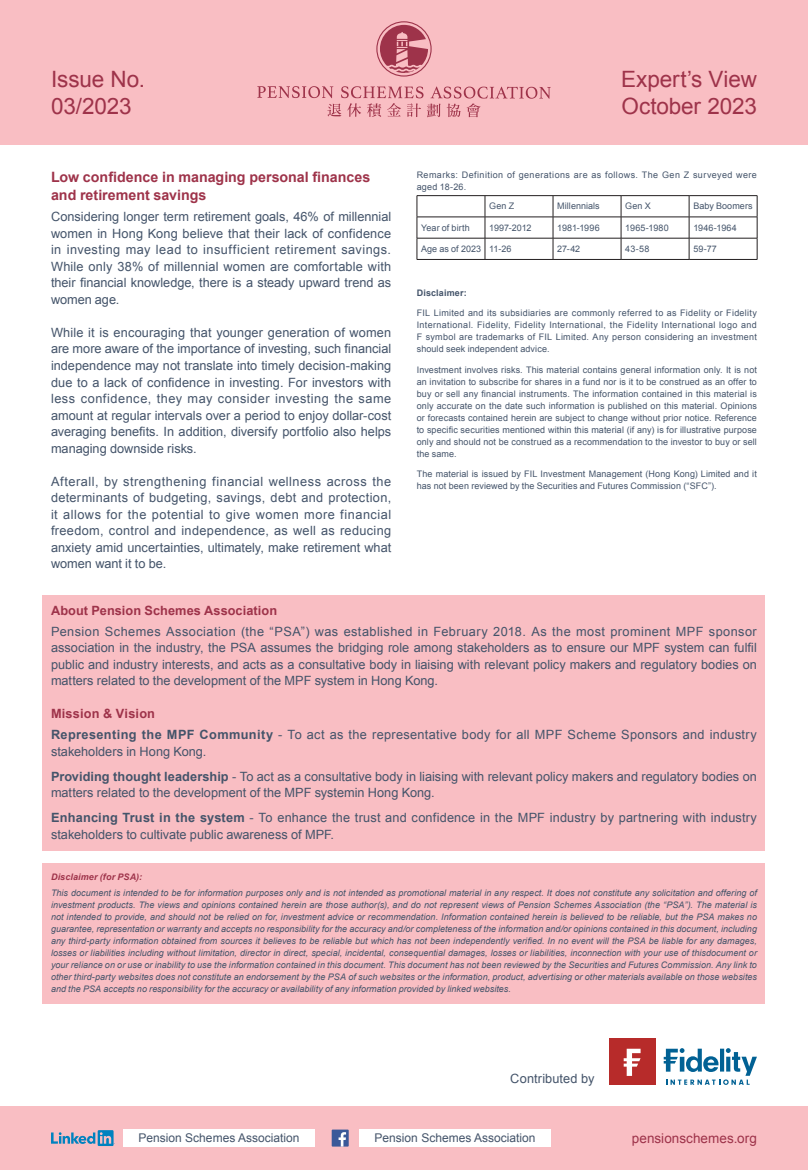
<style>
.page{position:relative;width:808px;height:1170px;background:#fff}
.page>*{position:absolute;margin:0;border:0;box-sizing:border-box;transform-origin:0 0}
.t1{font:22.5px/27px "Arial";letter-spacing:-.005em;color:#9e334a}
.Sub_Head_EN{font:700 14.25px/18px "Arial";color:#9e334a}
.t2{font:13.5px "Arial";letter-spacing:.005em;color:#9e334a}
.Text_EN{font:12.75px/16.5px "Arial";color:#44546a;text-align:justify}
.Text_EN-2{font:12.75px/16.5px "Arial";letter-spacing:.025em;color:#44546a}
.Sub_Head_EN-2{font:700 12.75px "Arial";letter-spacing:.005em;color:#9e334a}
.t3{font:12px "Arial";color:#44546a}
.Text_EN-3{font:italic 9px/12px "Arial";letter-spacing:.005em;color:#44546a;text-align:justify}
.Text_EN-4{font:9px/12px "Arial";letter-spacing:.015em;color:#44546a;text-align:justify}
.Text_EN-5{font:9px/12px "Arial";letter-spacing:.045em;color:#44546a}
.Text_EN-6{font:italic 700 9px "Arial";letter-spacing:.01em;color:#9e334a}
.Text_EN-7{font:700 9px "Arial";letter-spacing:.015em;color:#44546a}
.Text_EN-8{font:9px "Arial";letter-spacing:-.01em;color:#44546a}
.s1{font-weight:700}
</style>
<div class="page">
<div style="left:0;top:1106px;width:808px;height:63px;background:#f9bec3"></div>
<div style="left:0;top:0;width:808px;height:145px;background:#f9bec3"></div>
<div style="left:43px;top:595px;width:722px;height:255px;background:#f9bec3"></div>
<div style="left:43px;top:863px;width:722px;height:140px;background:#f9bec3"></div>
<svg style="left:257px;top:86px;width:294px;height:31px"></svg>
<svg style="left:376px;top:21px;width:56px;height:56px"></svg>
<svg style="left:51px;top:1130px;width:64px;height:15px"></svg>
<div style="left:123px;top:1129px;width:192px;height:17px;background:#fff"></div>
<div style="left:359px;top:1129px;width:192px;height:17px;background:#fff"></div>
<div style="left:332px;top:1129px;width:17px;height:17px;background:#3b5999"></div>
<svg style="left:339px;top:1132px;width:7px;height:14px"></svg>
<div style="left:609px;top:1037px;width:46px;height:47px;background:#b72b2a"></div>
<svg style="left:624px;top:1048px;width:16px;height:27px"></svg>
<svg style="left:664px;top:1048px;width:93px;height:36px"></svg>
<hr style="left:417px;top:195px;width:68px;height:1px;background:#231f20">
<hr style="left:485px;top:195px;width:68px;height:1px;background:#231f20">
<hr style="left:553px;top:195px;width:68px;height:1px;background:#231f20">
<hr style="left:621px;top:195px;width:68px;height:1px;background:#231f20">
<hr style="left:689px;top:195px;width:68px;height:1px;background:#231f20">
<hr style="left:417px;top:217px;width:68px;height:1px;background:#231f20">
<hr style="left:485px;top:217px;width:68px;height:1px;background:#231f20">
<hr style="left:553px;top:217px;width:68px;height:1px;background:#231f20">
<hr style="left:621px;top:217px;width:68px;height:1px;background:#231f20">
<hr style="left:689px;top:217px;width:68px;height:1px;background:#231f20">
<hr style="left:417px;top:238px;width:68px;height:1px;background:#231f20">
<svg style="left:417px;top:196px;width:1px;height:63px"></svg>
<hr style="left:485px;top:238px;width:68px;height:1px;background:#231f20">
<svg style="left:485px;top:196px;width:1px;height:63px"></svg>
<hr style="left:553px;top:238px;width:68px;height:1px;background:#231f20">
<svg style="left:553px;top:196px;width:1px;height:63px"></svg>
<hr style="left:621px;top:238px;width:68px;height:1px;background:#231f20">
<svg style="left:621px;top:196px;width:1px;height:63px"></svg>
<hr style="left:689px;top:238px;width:68px;height:1px;background:#231f20">
<svg style="left:689px;top:196px;width:1px;height:63px"></svg>
<svg style="left:757px;top:196px;width:1px;height:63px"></svg>
<hr style="left:417px;top:259px;width:68px;height:1px;background:#231f20">
<hr style="left:485px;top:259px;width:68px;height:1px;background:#231f20">
<hr style="left:553px;top:259px;width:68px;height:1px;background:#231f20">
<hr style="left:621px;top:259px;width:68px;height:1px;background:#231f20">
<hr style="left:689px;top:259px;width:68px;height:1px;background:#231f20">
<p class="t1" style="left:51px;top:66px;width:95px">Issue No.<br>03/2023</p>
<p class="t1" style="left:621px;top:66px;width:137px">Expert’s View<br>October 2023</p>
<p class="Sub_Head_EN" style="left:51px;top:169px;width:321px">Low confidence in managing personal finances and retirement savings</p>
<p class="Text_EN" style="left:51px;top:209px;width:342px">Considering longer term retirement goals, 46% of millennial women in Hong Kong believe that their lack of confidence in investing may lead to insufficient retirement savings.<br>While only 38% of millennial women are comfortable with their financial knowledge, there is a steady upward trend as women age.</p>
<p class="Text_EN" style="left:51px;top:324px;width:342px">While it is encouraging that younger generation of women are more aware of the importance of investing, such financial independence may not translate into timely decision-making due to a lack of confidence in investing. For investors with less confidence, they may consider investing the same amount at regular intervals over a period to enjoy dollar-cost averaging benefits. In addition, diversify portfolio also helps managing downside risks.</p>
<p class="Text_EN" style="left:51px;top:473px;width:342px">Afterall, by strengthening financial wellness across the determinants of budgeting, savings, debt and protection, it allows for the potential to give women more financial freedom, control and independence, as well as reducing anxiety amid uncertainties, ultimately, make retirement what women want it to be.</p>
<p class="Text_EN-5" style="left:417px;top:169px;width:342px">Remarks: Definition of generations are as follows. The Gen Z surveyed were aged 18-26.</p>
<p class="Text_EN-4" style="left:489px;top:200px;width:26px">Gen Z</p>
<p class="Text_EN-4" style="left:557px;top:200px;width:44px">Millennials</p>
<p class="Text_EN-4" style="left:625px;top:200px;width:27px">Gen X</p>
<p class="Text_EN-4" style="left:693px;top:200px;width:61px">Baby Boomers</p>
<p class="Text_EN-4" style="left:421px;top:222px;width:50px">Year of birth</p>
<p class="Text_EN-8" style="left:489px;top:222px;width:44px">1997-2012</p>
<p class="Text_EN-4" style="left:557px;top:222px;width:44px">1981-1996</p>
<p class="Text_EN-4" style="left:625px;top:222px;width:45px">1965-1980</p>
<p class="Text_EN-4" style="left:693px;top:222px;width:45px">1946-1964</p>
<p class="Text_EN-4" style="left:421px;top:243px;width:62px">Age as of 2023</p>
<p class="Text_EN-4" style="left:489px;top:243px;width:24px">11-26</p>
<p class="Text_EN-4" style="left:557px;top:243px;width:24px">27-42</p>
<p class="Text_EN-4" style="left:625px;top:243px;width:26px">43-58</p>
<p class="Text_EN-4" style="left:693px;top:243px;width:25px">59-77</p>
<p class="Text_EN-7" style="left:417px;top:286px;width:51px">Disclaimer:</p>
<p class="Text_EN-4" style="left:417px;top:307px;width:342px">FIL Limited and its subsidiaries are commonly referred to as Fidelity or Fidelity International. Fidelity, Fidelity International, the Fidelity International logo and F symbol are trademarks of FIL Limited. Any person considering an investment should seek independent advice.</p>
<p class="Text_EN-4" style="left:417px;top:363px;width:342px">Investment involves risks. This material contains general information only. It is not an invitation to subscribe for shares in a fund nor is it to be construed as an offer to buy or sell any financial instruments. The information contained in this material is only accurate on the date such information is published on this material. Opinions or forecasts contained herein are subject to change without prior notice. Reference to specific securities mentioned within this material (if any) is for illustrative purpose only and should not be construed as a recommendation to the investor to buy or sell the same.</p>
<p class="Text_EN-4" style="left:417px;top:468px;width:342px">The material is issued by FIL Investment Management (Hong Kong) Limited and it has not been reviewed by the Securities and Futures Commission (“SFC”).</p>
<p class="Sub_Head_EN-2" style="left:51px;top:602px;width:228px">About Pension Schemes Association</p>
<p class="Text_EN" style="left:51px;top:623px;width:707px">Pension Schemes Association (the “PSA”) was established in February 2018. As the most prominent MPF sponsor association in the industry, the PSA assumes the bridging role among stakeholders as to ensure our MPF system can fulfil public and industry interests, and acts as a consultative body in liaising with relevant policy makers and regulatory bodies on matters related to the development of the MPF system in Hong Kong.</p>
<p class="Sub_Head_EN-2" style="left:51px;top:705px;width:106px">Mission &amp; Vision</p>
<p class="Text_EN-2" style="left:51px;top:726px;width:707px"><span class="s1">Representing the MPF Community</span> - To act as the representative body for all MPF Scheme Sponsors and industry stakeholders in Hong Kong.</p>
<p class="Text_EN" style="left:51px;top:768px;width:707px"><span class="s1">Providing thought leadership</span> - To act as a consultative body in liaising with relevant policy makers and regulatory bodies on matters related to the development of the MPF systemin Hong Kong.</p>
<p class="Text_EN" style="left:51px;top:809px;width:707px"><span class="s1">Enhancing Trust in the system</span> - To enhance the trust and confidence in the MPF industry by partnering with industry stakeholders to cultivate public awareness of MPF.</p>
<p class="Text_EN-6" style="left:51px;top:870px;width:92px">Disclaimer (for PSA):</p>
<p class="Text_EN-3" style="left:51px;top:887px;width:707px">This document is intended to be for information purposes only and is not intended as promotional material in any respect. It does not constitute any solicitation and offering of investment products. The views and opinions contained herein are those author(s), and do not represent views of Pension Schemes Association (the “PSA”). The material is not intended to provide, and should not be relied on for, investment advice or recommendation. Information contained herein is believed to be reliable, but the PSA makes no guarantee, representation or warranty and accepts no responsibility for the accuracy and/or completeness of the information and/or opinions contained in this document, including any third-party information obtained from sources it believes to be reliable but which has not been independently verified. In no event will the PSA be liable for any damages, losses or liabilities including without limitation, director in direct, special, incidental, consequential damages, losses or liabilities, inconnection with your use of thisdocument or your reliance on or use or inability to use the information contained in this document. This document has not been reviewed by the Securities and Futures Commission. Any link to other third-party websites does not constitute an endorsement by the PSA of such websites or the information, product, advertising or other materials available on those websites and the PSA accepts no responsibility for the accuracy or availability of any information provided by linked websites.</p>
<p class="Text_EN" style="left:510px;top:1070px;width:86px">Contributed by</p>
<p class="t3" style="left:139px;top:1130px;width:162px">Pension Schemes Association</p>
<p class="t3" style="left:375px;top:1130px;width:162px">Pension Schemes Association</p>
<p class="t2" style="left:632px;top:1129px;width:127px">pensionschemes.org</p>
</div>
